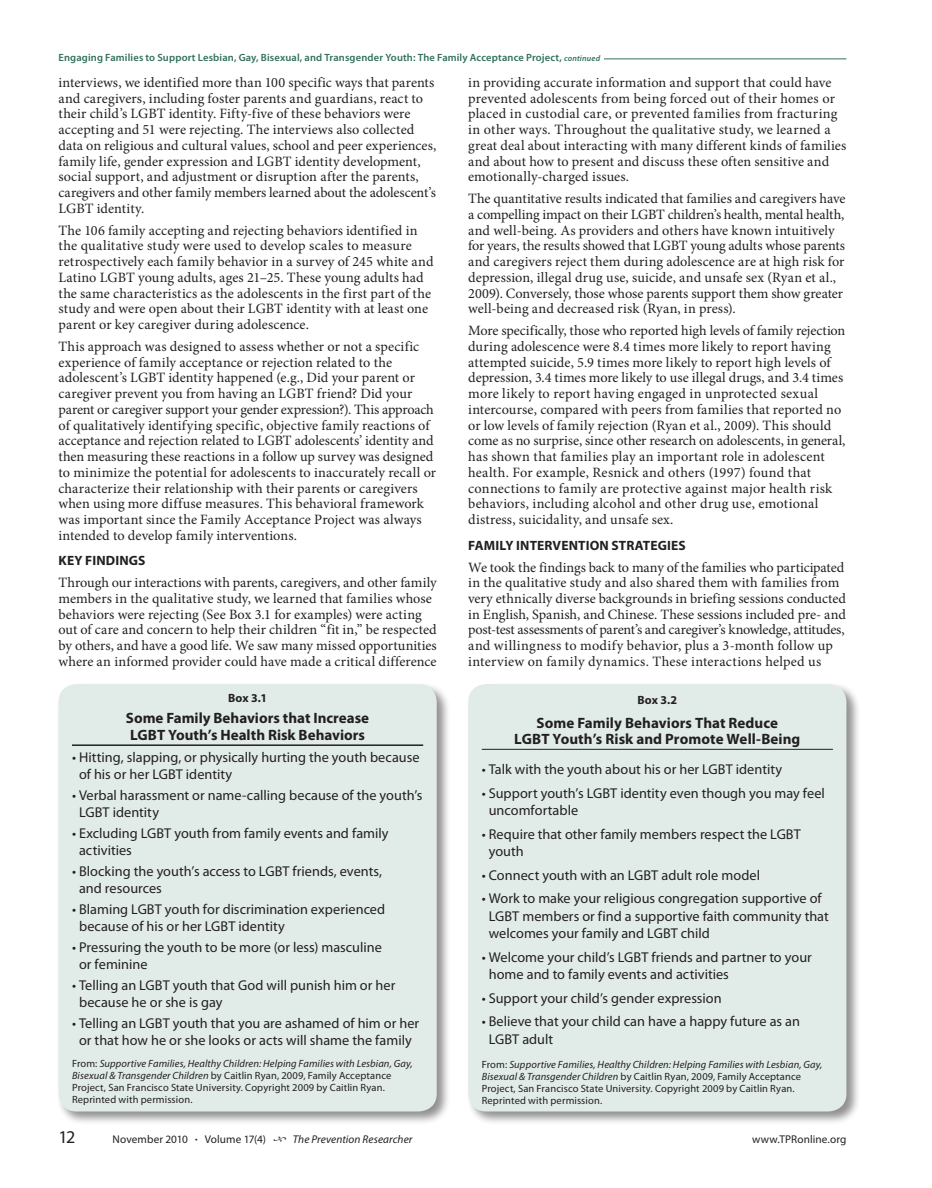
<style>
.page{position:relative;width:932px;height:1188px;background:#fff}
.page>*{position:absolute;margin:0;border:0;box-sizing:border-box;transform-origin:0 0}
.t1{font:18px "Myriad Pro";color:#231f20}
.t2{font:700 15px/16.5px "Myriad Pro";color:#231f20;text-align:center}
.t3{font:14.25px/15.8px "Minion Pro";letter-spacing:.005em;color:#231f20}
.t4{font:14.25px/17.2px "Myriad Pro";color:#231f20}
.t5{font:700 13.5px "Myriad Pro";letter-spacing:.01em;color:#231f20}
.t6{font:700 12px "Myriad Pro";letter-spacing:.005em;color:#231f20}
.t7{font:11.25px "Myriad Pro";letter-spacing:.01em;color:#231f20}
.t8{font:italic 11.25px "Myriad Pro";letter-spacing:.01em;color:#231f20}
.t9{font:10.5px/12px "Myriad Pro";letter-spacing:.01em;color:#231f20}
.t10{font:600 10.5px "Myriad Pro";letter-spacing:.015em;color:#327159}
.s1{font-style:italic;font-size:8.25px}
.s2{font-style:italic}
.s3{font-size:9px}
</style>
<div class="page">
<hr style="left:58px;top:58px;width:788px;height:1px;background:#327159">
<div style="left:58px;top:53px;width:545px;height:8px;background:#fff"></div>
<div style="left:466px;top:682px;width:394px;height:444px;background:#231f20;opacity:.5"></div>
<div style="left:468px;top:684px;width:378px;height:428px;background:#e1ece8;border-radius:18px"></div>
<hr style="left:482px;top:749px;width:350px;height:1px;background:#231f20">
<div style="left:56px;top:682px;width:395px;height:444px;background:#231f20;opacity:.5"></div>
<div style="left:58px;top:684px;width:378px;height:428px;background:#e1ece8;border-radius:18px"></div>
<hr style="left:72px;top:744px;width:351px;height:2px;background:#231f20">
<p class="t10" style="left:58px;top:51px;width:543px">Engaging Families to Support Lesbian, Gay, Bisexual, and Transgender Youth: The Family Acceptance Project, <span class="s1">continued</span></p>
<p class="t3" style="left:58px;top:75px;width:379px">interviews, we identified more than 100 specific ways that parents and caregivers, including foster parents and guardians, react to their child’s LGBT identity. Fifty-five of these behaviors were accepting and 51 were rejecting. The interviews also collected data on religious and cultural values, school and peer experiences, family life, gender expression and LGBT identity development, social support, and adjustment or disruption after the parents, caregivers and other family members learned about the adolescent’s LGBT identity.</p>
<p class="t3" style="left:58px;top:222px;width:376px">The 106 family accepting and rejecting behaviors identified in the qualitative study were used to develop scales to measure retrospectively each family behavior in a survey of 245 white and Latino LGBT young adults, ages 21–25. These young adults had the same characteristics as the adolescents in the first part of the study and were open about their LGBT identity with at least one parent or key caregiver during adolescence.</p>
<p class="t3" style="left:58px;top:339px;width:379px">This approach was designed to assess whether or not a specific experience of family acceptance or rejection related to the adolescent’s LGBT identity happened (e.g., Did your parent or caregiver prevent you from having an LGBT friend? Did your parent or caregiver support your gender expression?). This approach of qualitatively identifying specific, objective family reactions of acceptance and rejection related to LGBT adolescents’ identity and then measuring these reactions in a follow up survey was designed to minimize the potential for adolescents to inaccurately recall or characterize their relationship with their parents or caregivers when using more diffuse measures. This behavioral framework was important since the Family Acceptance Project was always intended to develop family interventions.</p>
<p class="t5" style="left:58px;top:552px;width:88px">KEY FINDINGS</p>
<p class="t3" style="left:58px;top:575px;width:380px">Through our interactions with parents, caregivers, and other family members in the qualitative study, we learned that families whose behaviors were rejecting (See Box 3.1 for examples) were acting out of care and concern to help their children “fit in,” be respected by others, and have a good life. We saw many missed opportunities where an informed provider could have made a critical difference</p>
<p class="t3" style="left:468px;top:74px;width:380px">in providing accurate information and support that could have prevented adolescents from being forced out of their homes or placed in custodial care, or prevented families from fracturing in other ways. Throughout the qualitative study, we learned a great deal about interacting with many different kinds of families and about how to present and discuss these often sensitive and emotionally-charged issues.</p>
<p class="t3" style="left:468px;top:191px;width:379px">The quantitative results indicated that families and caregivers have a compelling impact on their LGBT children’s health, mental health, and well-being. As providers and others have known intuitively for years, the results showed that LGBT young adults whose parents and caregivers reject them during adolescence are at high risk for depression, illegal drug use, suicide, and unsafe sex (Ryan et al., 2009). Conversely, those whose parents support them show greater well-being and decreased risk (Ryan, in press).</p>
<p class="t3" style="left:468px;top:323px;width:379px">More specifically, those who reported high levels of family rejection during adolescence were 8.4 times more likely to report having attempted suicide, 5.9 times more likely to report high levels of depression, 3.4 times more likely to use illegal drugs, and 3.4 times more likely to report having engaged in unprotected sexual intercourse, compared with peers from families that reported no or low levels of family rejection (Ryan et al., 2009). This should come as no surprise, since other research on adolescents, in general, has shown that families play an important role in adolescent health. For example, Resnick and others (1997) found that connections to family are protective against major health risk behaviors, including alcohol and other drug use, emotional distress, suicidality, and unsafe sex.</p>
<p class="t5" style="left:468px;top:536px;width:219px">FAMILY INTERVENTION STRATEGIES</p>
<p class="t3" style="left:468px;top:559px;width:379px">We took the findings back to many of the families who participated in the qualitative study and also shared them with families from very ethnically diverse backgrounds in briefing sessions conducted in English, Spanish, and Chinese. These sessions included pre- and post-test assessments of parent’s and caregiver’s knowledge, attitudes, and willingness to modify behavior, plus a 3-month follow up interview on family dynamics. These interactions helped us</p>
<p class="t6" style="left:637px;top:692px;width:41px">Box 3.2</p>
<p class="t2" style="left:514px;top:714px;width:287px">Some Family Behaviors That Reduce<br>LGBT Youth’s Risk and Promote Well-Being</p>
<p class="t4" style="left:482px;top:761px;width:302px">• Talk with the youth about his or her LGBT identity</p>
<p class="t4" style="left:489px;top:784px;width:338px;text-indent:-7px">• Support youth’s LGBT identity even though you may feel uncomfortable</p>
<p class="t4" style="left:489px;top:825px;width:313px;text-indent:-7px">• Require that other family members respect the LGBT youth</p>
<p class="t4" style="left:482px;top:866px;width:280px">• Connect youth with an LGBT adult role model</p>
<p class="t4" style="left:489px;top:890px;width:341px;text-indent:-7px">• Work to make your religious congregation supportive of<br>LGBT members or find a supportive faith community that welcomes your family and LGBT child</p>
<p class="t4" style="left:489px;top:948px;width:324px;text-indent:-7px">• Welcome your child’s LGBT friends and partner to your home and to family events and activities</p>
<p class="t4" style="left:482px;top:989px;width:241px">• Support your child’s gender expression</p>
<p class="t4" style="left:489px;top:1013px;width:313px;text-indent:-7px">• Believe that your child can have a happy future as an<br>LGBT adult</p>
<p class="t9" style="left:482px;top:1058px;width:342px">From: <span class="s2">Supportive Families, Healthy Children: Helping Families with Lesbian, Gay, Bisexual &amp; Transgender Children</span> by Caitlin Ryan, 2009, Family Acceptance Project, San Francisco State University. Copyright 2009 by Caitlin Ryan.<br>Reprinted with permission.</p>
<p class="t6" style="left:228px;top:690px;width:40px">Box 3.1</p>
<p class="t2" style="left:126px;top:710px;width:245px;text-align:left">Some Family Behaviors that Increase<br>LGBT Youth’s Health Risk Behaviors</p>
<p class="t4" style="left:79px;top:749px;width:342px;text-indent:-7px">• Hitting, slapping, or physically hurting the youth because of his or her LGBT identity</p>
<p class="t4" style="left:79px;top:786px;width:345px;text-indent:-7px">• Verbal harassment or name-calling because of the youth’s<br>LGBT identity</p>
<p class="t4" style="left:79px;top:824px;width:311px;text-indent:-7px">• Excluding LGBT youth from family events and family activities</p>
<p class="t4" style="left:79px;top:862px;width:305px;text-indent:-7px">• Blocking the youth’s access to LGBT friends, events, and resources</p>
<p class="t4" style="left:79px;top:900px;width:308px;text-indent:-7px">• Blaming LGBT youth for discrimination experienced because of his or her LGBT identity</p>
<p class="t4" style="left:79px;top:938px;width:304px;text-indent:-7px">• Pressuring the youth to be more (or less) masculine or feminine</p>
<p class="t4" style="left:79px;top:976px;width:318px;text-indent:-7px">• Telling an LGBT youth that God will punish him or her because he or she is gay</p>
<p class="t4" style="left:72px;top:1014px;width:349px;text-align:center">• Telling an LGBT youth that you are ashamed of him or her or that how he or she looks or acts will shame the family</p>
<p class="t9" style="left:72px;top:1057px;width:342px">From: <span class="s2">Supportive Families, Healthy Children: Helping Families with Lesbian, Gay, Bisexual &amp; Transgender Children</span> by Caitlin Ryan, 2009, Family Acceptance Project, San Francisco State University. Copyright 2009 by Caitlin Ryan.<br>Reprinted with permission.</p>
<p class="t1" style="left:58px;top:1126px;width:18px">12</p>
<p class="t7" style="left:112px;top:1132px;width:155px">November 2010 <span class="s3">•</span> Volume 17(4)</p>
<p class="t8" style="left:293px;top:1132px;width:121px">The Prevention Researcher</p>
<p class="t7" style="left:752px;top:1132px;width:96px">www.TPRonline.org</p>
</div>
